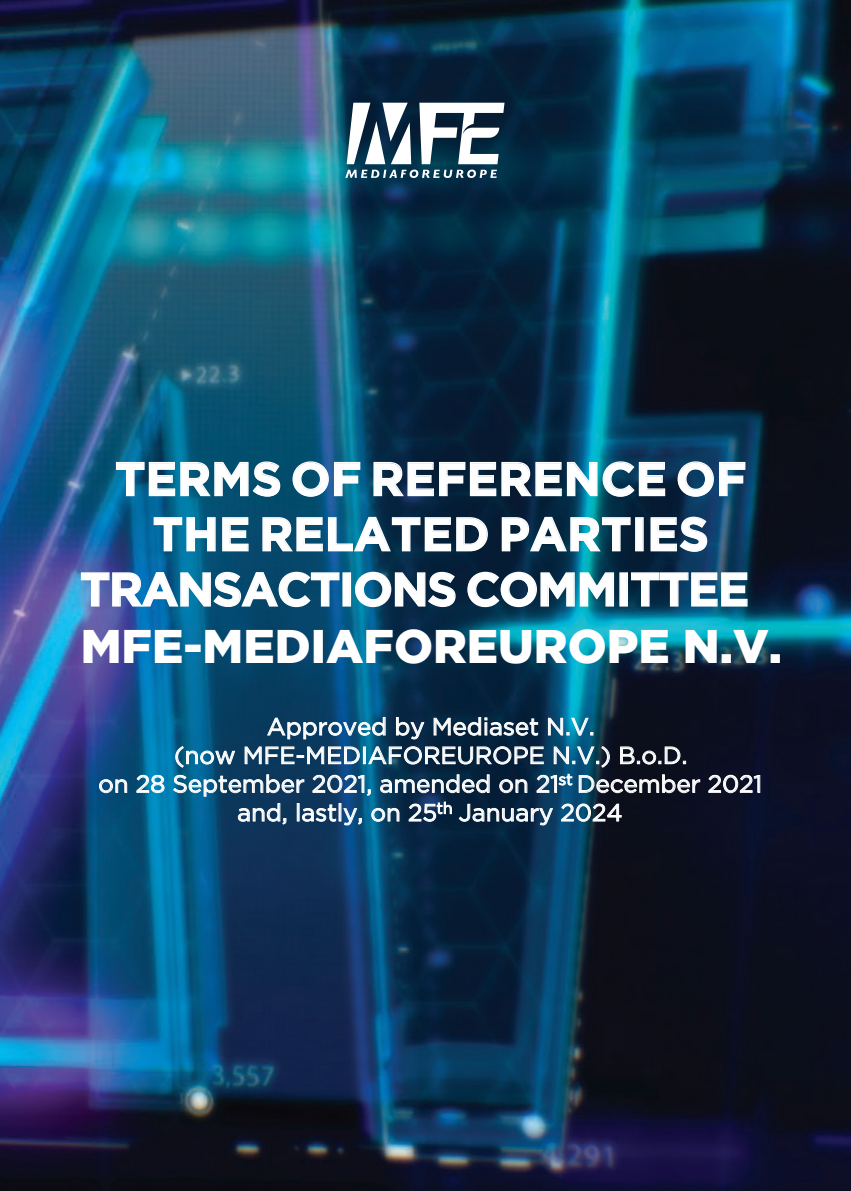
<style>
.page{position:relative;width:851px;height:1191px;background:#fff}
.page>*{position:absolute;margin:0;border:0;box-sizing:border-box;transform-origin:0 0}
.t1{font:700 47px "Gotham";color:#fff}
.t2{font:900 47px "Gotham";color:#fff}
.t3{font:700 47px "Gotham";letter-spacing:-.035em;color:#fff}
.t4{font:24px/28.6px "Gotham";color:#fff;text-align:center}
</style>
<div class="page">
<img style="left:0;top:0;width:850px;height:1191px">
<svg style="left:345px;top:170px;width:152px;height:8px"></svg>
<svg style="left:346px;top:103px;width:65px;height:61px"></svg>
<svg style="left:419px;top:103px;width:85px;height:61px"></svg>
<h1 class="t1" style="left:115px;top:448px;width:633px">TERMS OF REFERENCE OF</h1>
<h1 class="t1" style="left:153px;top:503px;width:557px">THE RELATED PARTIES</h1>
<h1 class="t3" style="left:80px;top:558px;width:670px">TRANSACTIONS COMMITTEE</h1>
<h1 class="t2" style="left:81px;top:619px;width:703px">MFE-MEDIAFOREUROPE N.V.</h1>
<p class="t4" style="left:98px;top:711px;width:665px">Approved by Mediaset N.V.<br>(now MFE-MEDIAFOREUROPE N.V.) B.o.D.<br>on 28 September 2021, amended on 21<sup>st</sup> December 2021 and, lastly, on 25<sup>th</sup> January 2024</p>
</div>
